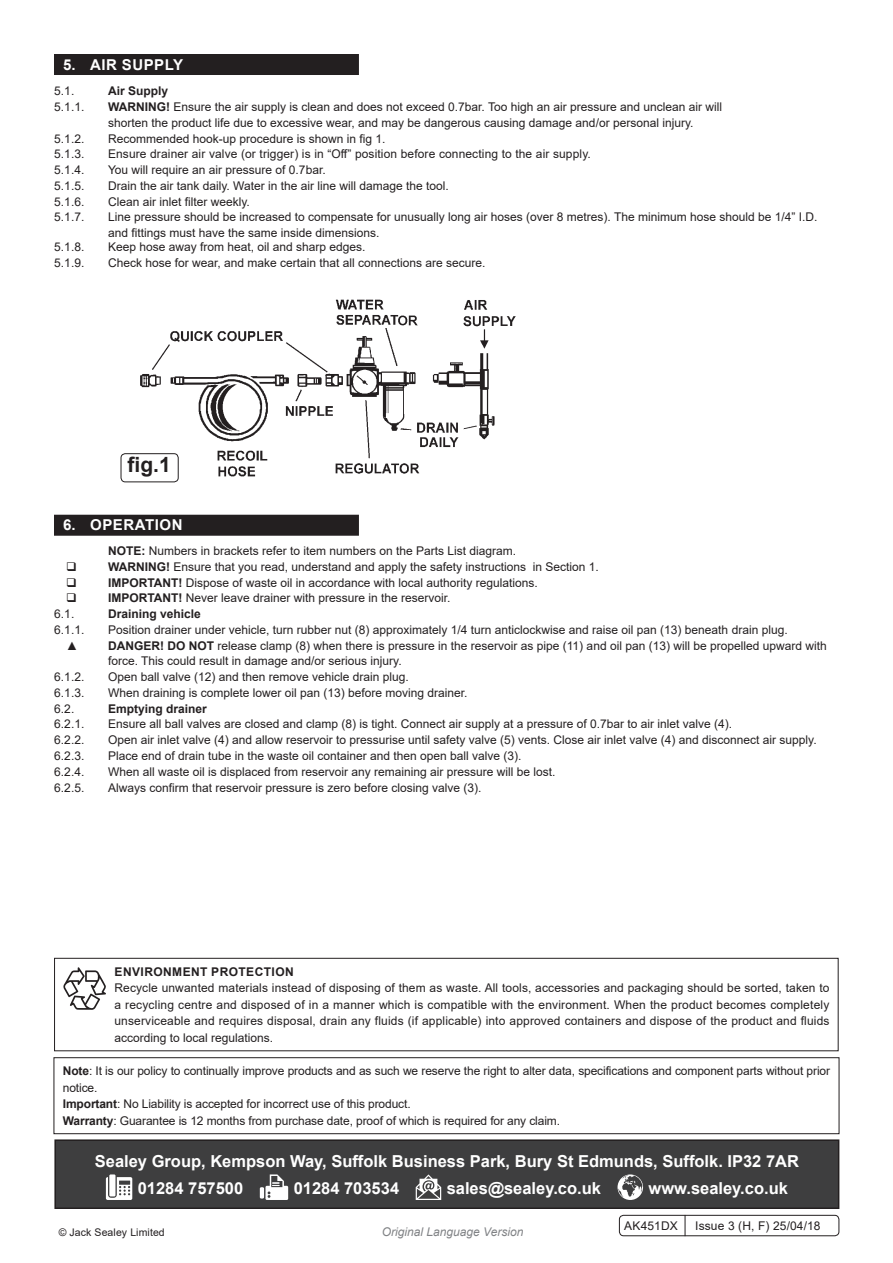
<style>
.page{position:relative;width:893px;height:1263px;background:#fff}
.page>*{position:absolute;margin:0;border:0;box-sizing:border-box;transform-origin:0 0}
.t1{font:700 21px "Arial";color:#231f20}
.Footer_Contact_Infor{font:700 16.5px "Arial";color:#fff}
.t2{font:700 15px "Arial";letter-spacing:.035em;color:#fff}
.Enviroment_Protectio{font:12px/15.8px "Arial";color:#231f20}
.Important_Notificati{font:12px/16.5px "Arial";letter-spacing:-.01em;color:#231f20}
.Body{font:12px "Arial";color:#231f20}
.Enviroment_Protectio-2{font:700 12px "Arial";color:#231f20}
.Body__Footer{font:12px "Arial";letter-spacing:.01em;color:#231f20}
.t3{font:italic 12px "Arial";color:#808285}
.Enviroment_Protectio-3{font:700 12px "Arial";letter-spacing:.035em;color:#231f20}
.Body__Justified__7pt{font:10.5px "Arial";letter-spacing:.01em;color:#231f20}
.s1{font-weight:700}
</style>
<div class="page">
<div style="left:54px;top:54px;width:305px;height:21px;background:#231f20"></div>
<div style="left:54px;top:515px;width:305px;height:21px;background:#231f20"></div>
<div style="left:619px;top:1215px;width:220px;height:21px;border:1px solid #231f20;border-radius:4px"></div>
<img style="left:124px;top:299px;width:392px;height:184px">
<div style="left:121px;top:454px;width:57px;height:28px;background:#fff;border-radius:4px"></div>
<div style="left:121px;top:453px;width:58px;height:29px;border:1px solid #231f20;border-radius:4px"></div>
<svg style="left:685px;top:1215px;width:1px;height:21px"></svg>
<div style="left:55px;top:1140px;width:784px;height:68px;background:#3e3e3f"></div>
<svg style="left:106px;top:1177px;width:26px;height:23px"></svg>
<div style="left:109px;top:1174px;width:6px;height:22px;background:#fff"></div>
<hr style="left:260px;top:1187px;width:4px;height:11px;background:#fff">
<svg style="left:265px;top:1174px;width:23px;height:26px"></svg>
<svg style="left:416px;top:1174px;width:25px;height:26px"></svg>
<svg style="left:617px;top:1174px;width:26px;height:26px"></svg>
<div style="left:54px;top:1139px;width:785px;height:70px;border:2px solid #231f20"></div>
<div style="left:54px;top:958px;width:784px;height:93px;border:1px solid #231f20"></div>
<svg style="left:63px;top:967px;width:43px;height:43px"></svg>
<div style="left:54px;top:1057px;width:785px;height:77px;border:1px solid #231f20"></div>
<p class="t2" style="left:63px;top:54px;width:121px">5. AIR SUPPLY</p>
<p class="Enviroment_Protectio" style="left:54px;top:83px;width:22px">5.1.</p>
<p class="Enviroment_Protectio-2" style="left:108px;top:83px;width:62px">Air Supply</p>
<p class="Enviroment_Protectio" style="left:54px;top:99px;width:32px">5.1.1.</p>
<p class="Enviroment_Protectio" style="left:108px;top:99px;width:616px"><span class="s1">WARNING!</span> Ensure the air supply is clean and does not exceed 0.7bar. Too high an air pressure and unclean air will shorten the product life due to excessive wear, and may be dangerous causing damage and/or personal injury.</p>
<p class="Enviroment_Protectio" style="left:54px;top:130px;width:32px">5.1.2.</p>
<p class="Enviroment_Protectio" style="left:108px;top:130px;width:279px">Recommended hook-up procedure is shown in fig 1.</p>
<p class="Enviroment_Protectio" style="left:54px;top:146px;width:32px">5.1.3.</p>
<p class="Enviroment_Protectio" style="left:108px;top:146px;width:484px">Ensure drainer air valve (or trigger) is in “Off” position before connecting to the air supply.</p>
<p class="Enviroment_Protectio" style="left:54px;top:162px;width:32px">5.1.4.</p>
<p class="Enviroment_Protectio" style="left:108px;top:162px;width:219px">You will require an air pressure of 0.7bar.</p>
<p class="Enviroment_Protectio" style="left:54px;top:178px;width:32px">5.1.5.</p>
<p class="Enviroment_Protectio" style="left:108px;top:178px;width:342px">Drain the air tank daily. Water in the air line will damage the tool.</p>
<p class="Enviroment_Protectio" style="left:54px;top:193px;width:32px">5.1.6.</p>
<p class="Enviroment_Protectio" style="left:108px;top:193px;width:143px">Clean air inlet filter weekly.</p>
<p class="Enviroment_Protectio" style="left:54px;top:209px;width:32px">5.1.7.</p>
<p class="Enviroment_Protectio" style="left:108px;top:209px;width:711px">Line pressure should be increased to compensate for unusually long air hoses (over 8 metres). The minimum hose should be 1/4” I.D. and fittings must have the same inside dimensions.</p>
<p class="Enviroment_Protectio" style="left:54px;top:239px;width:32px">5.1.8.</p>
<p class="Enviroment_Protectio" style="left:108px;top:239px;width:259px">Keep hose away from heat, oil and sharp edges.</p>
<p class="Enviroment_Protectio" style="left:54px;top:255px;width:32px">5.1.9.</p>
<p class="Enviroment_Protectio" style="left:108px;top:255px;width:379px">Check hose for wear, and make certain that all connections are secure.</p>
<p class="t1" style="left:128px;top:450px;width:45px">fig.1</p>
<p class="t2" style="left:63px;top:515px;width:121px">6. OPERATION</p>
<p class="Body" style="left:108px;top:543px;width:410px"><span class="s1">NOTE:</span> Numbers in brackets refer to item numbers on the Parts List diagram.</p>
<p class="Enviroment_Protectio" style="left:108px;top:559px;width:492px"><span class="s1">WARNING!</span> Ensure that you read, understand and apply the safety instructions in Section 1.</p>
<p class="Enviroment_Protectio" style="left:108px;top:574px;width:431px"><span class="s1">IMPORTANT!</span> Dispose of waste oil in accordance with local authority regulations.</p>
<p class="Enviroment_Protectio" style="left:108px;top:590px;width:344px"><span class="s1">IMPORTANT!</span> Never leave drainer with pressure in the reservoir.</p>
<p class="Enviroment_Protectio" style="left:54px;top:606px;width:22px">6.1.</p>
<p class="Enviroment_Protectio-2" style="left:108px;top:605px;width:94px">Draining vehicle</p>
<p class="Enviroment_Protectio" style="left:54px;top:622px;width:32px">6.1.1.</p>
<p class="Enviroment_Protectio" style="left:108px;top:622px;width:681px">Position drainer under vehicle, turn rubber nut (8) approximately 1/4 turn anticlockwise and raise oil pan (13) beneath drain plug.</p>
<p class="Enviroment_Protectio" style="left:66px;top:637px;width:13px">▲</p>
<p class="Enviroment_Protectio" style="left:108px;top:637px;width:720px"><span class="s1">DANGER! DO NOT</span> release clamp (8) when there is pressure in the reservoir as pipe (11) and oil pan (13) will be propelled upward with force. This could result in damage and/or serious injury.</p>
<p class="Enviroment_Protectio" style="left:54px;top:669px;width:32px">6.1.2.</p>
<p class="Enviroment_Protectio" style="left:108px;top:669px;width:302px">Open ball valve (12) and then remove vehicle drain plug.</p>
<p class="Enviroment_Protectio" style="left:54px;top:685px;width:32px">6.1.3.</p>
<p class="Enviroment_Protectio" style="left:108px;top:685px;width:361px">When draining is complete lower oil pan (13) before moving drainer.</p>
<p class="Enviroment_Protectio" style="left:54px;top:700px;width:22px">6.2.</p>
<p class="Enviroment_Protectio-2" style="left:108px;top:700px;width:100px">Emptying drainer</p>
<p class="Enviroment_Protectio" style="left:54px;top:716px;width:32px">6.2.1.</p>
<p class="Enviroment_Protectio" style="left:108px;top:716px;width:626px">Ensure all ball valves are closed and clamp (8) is tight. Connect air supply at a pressure of 0.7bar to air inlet valve (4).</p>
<p class="Enviroment_Protectio" style="left:54px;top:732px;width:32px">6.2.2.</p>
<p class="Enviroment_Protectio" style="left:108px;top:732px;width:710px">Open air inlet valve (4) and allow reservoir to pressurise until safety valve (5) vents. Close air inlet valve (4) and disconnect air supply.</p>
<p class="Enviroment_Protectio" style="left:54px;top:748px;width:32px">6.2.3.</p>
<p class="Enviroment_Protectio" style="left:108px;top:748px;width:415px">Place end of drain tube in the waste oil container and then open ball valve (3).</p>
<p class="Enviroment_Protectio" style="left:54px;top:763px;width:32px">6.2.4.</p>
<p class="Enviroment_Protectio" style="left:108px;top:763px;width:449px">When all waste oil is displaced from reservoir any remaining air pressure will be lost.</p>
<p class="Enviroment_Protectio" style="left:54px;top:779px;width:32px">6.2.5.</p>
<p class="Enviroment_Protectio" style="left:108px;top:779px;width:375px">Always confirm that reservoir pressure is zero before closing valve (3).</p>
<p class="Enviroment_Protectio-3" style="left:115px;top:963px;width:181px">ENVIRONMENT PROTECTION</p>
<p class="Enviroment_Protectio" style="left:114px;top:980px;width:717px;line-height:16.5px;text-align:justify">Recycle unwanted materials instead of disposing of them as waste. All tools, accessories and packaging should be sorted, taken to a recycling centre and disposed of in a manner which is compatible with the environment. When the product becomes completely unserviceable and requires disposal, drain any fluids (if applicable) into approved containers and dispose of the product and fluids according to local regulations.</p>
<p class="Important_Notificati" style="left:63px;top:1063px;width:769px"><span class="s1">Note</span>: It is our policy to continually improve products and as such we reserve the right to alter data, specifications and component parts without prior notice.</p>
<p class="Important_Notificati" style="left:63px;top:1096px;width:349px"><span class="s1">Important</span>: No Liability is accepted for incorrect use of this product.</p>
<p class="Important_Notificati" style="left:63px;top:1112px;width:499px"><span class="s1">Warranty</span>: Guarantee is 12 months from purchase date, proof of which is required for any claim.</p>
<p class="Footer_Contact_Infor" style="left:95px;top:1149px;width:706px">Sealey Group, Kempson Way, Suffolk Business Park, Bury St Edmunds, Suffolk. IP32 7AR</p>
<p class="Footer_Contact_Infor" style="left:138px;top:1176px;width:107px">01284 757500</p>
<p class="Footer_Contact_Infor" style="left:294px;top:1176px;width:107px">01284 703534</p>
<p class="Footer_Contact_Infor" style="left:447px;top:1176px;width:156px">sales@sealey.co.uk</p>
<p class="Footer_Contact_Infor" style="left:648px;top:1176px;width:141px">www.sealey.co.uk</p>
<p class="Body__Justified__7pt" style="left:59px;top:1225px;width:108px">© Jack Sealey Limited</p>
<p class="t3" style="left:382px;top:1224px;width:143px">Original Language Version</p>
<p class="Body__Footer" style="left:624px;top:1218px;width:55px">AK451DX</p>
<p class="Body__Footer" style="left:695px;top:1218px;width:127px">Issue 3 (H, F) 25/04/18</p>
</div>
